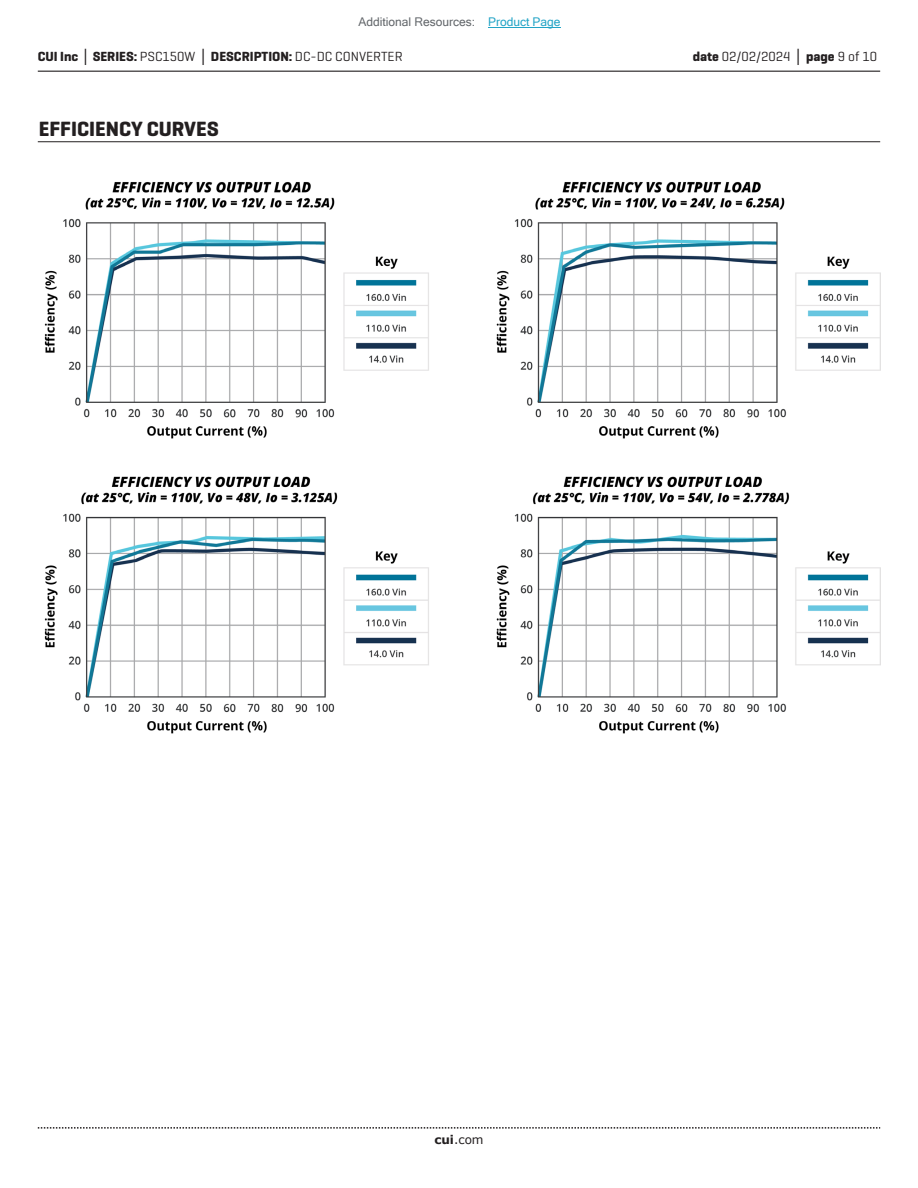
<style>
.page{position:relative;width:918px;height:1188px;background:#fff}
.page>*{position:absolute;margin:0;border:0;box-sizing:border-box;transform-origin:0 0}
.t1{font:700 21px "Geogrotesque";color:#231f20}
.t2{font:700 13.5px "Geogrotesque";color:#231f20}
.t3{font:13.5px "Geogrotesque";color:#231f20}
.t4{font:12px "Microsoft Sans Serif";color:#63676b}
.t5{font:12px "Verdana";color:#231f20}
.s1{color:#23a4c6}
.s2{font-family:"Verdana"}
.s3{font-weight:400}
.s4{font-weight:700}
.s5{font-family:"Verdana";font-weight:700}
</style>
<div class="page">
<hr style="left:38px;top:71px;width:842px;height:1px;background:#231f20">
<svg style="left:38px;top:1127px;width:842px;height:2px"></svg>
<hr style="left:38px;top:141px;width:842px;height:1px;background:#231f20">
<img style="left:44px;top:182px;width:836px;height:551px">
<hr style="left:488px;top:27px;width:73px;height:1px;background:#23a4c6">
<p class="t4" style="left:358px;top:15px;width:204px">Additional Resources: <span class="s1">Product Page</span></p>
<p class="t2" style="left:38px;top:48px;width:366px">CUI Inc <span class="s2">│</span> SERIES: <span class="s3">PSC150W</span> <span class="s2">│</span> DESCRIPTION: <span class="s3">DC-DC CONVERTER</span></p>
<p class="t3" style="left:693px;top:48px;width:186px"><span class="s4">date</span> 02/02/2024 <span class="s5">│</span> <span class="s4">page</span> 9 of 10</p>
<h1 class="t1" style="left:39px;top:116px;width:181px">EFFICIENCY CURVES</h1>
<p class="t5" style="left:434px;top:1131px;width:51px"><span class="s4">cui</span>.com</p>
</div>
